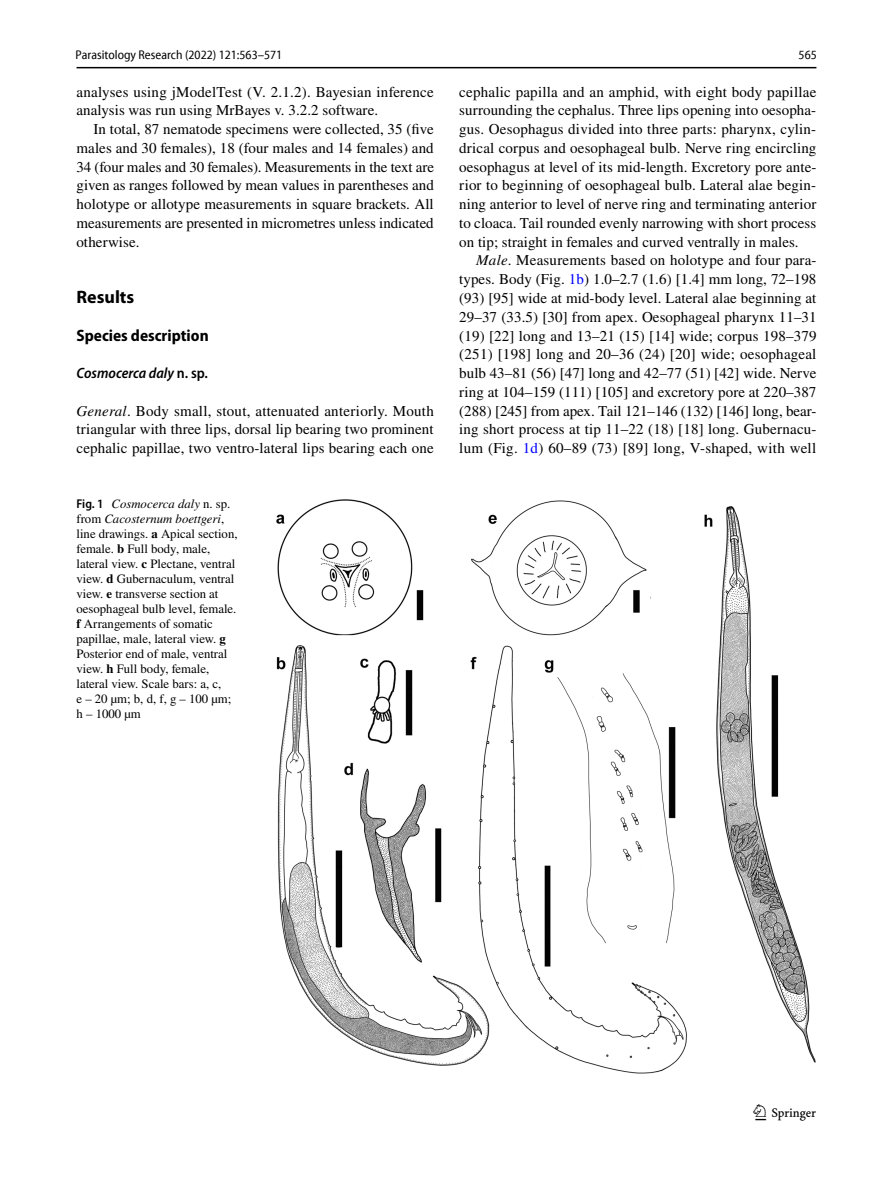
<style>
.page{position:relative;width:893px;height:1187px;background:#fff}
.page>*{position:absolute;margin:0;border:0;box-sizing:border-box;transform-origin:0 0}
.t1{font:22.5px "Springnew Regular 3";color:#000}
.t2{font:700 18px "Myriad Pro";color:#000}
.t3{font:700 semi-condensed 16.5px "Myriad Pro";color:#000}
.t4{font:15px/18.8px "STIX";letter-spacing:.005em;color:#000;text-align:justify}
.t5{font:italic 600 semi-condensed 15px "Myriad Pro";color:#000}
.t6{font:12.75px/15px "STIX";color:#000}
.t7{font:semi-condensed 12.75px "Myriad Pro Unic";color:#000}
.s1{font-style:normal}
.s2{font-style:italic}
.s3{font-family:"Myriad Pro";font-weight:600;font-stretch:semi-condensed}
.s4{font-weight:700}
.s5{color:#00f}
</style>
<div class="page">
<hr style="left:77px;top:67px;width:739px;height:1px;background:#000">
<img style="left:276px;top:499px;width:540px;height:574px">
<p class="t7" style="left:76px;top:50px;width:208px">Parasitology Research (2022) 121:563–571</p>
<p class="t7" style="left:799px;top:50px;width:20px">565</p>
<p class="t4" style="left:77px;top:83px;width:359px">analyses using jModelTest (V. 2.1.2). Bayesian inference analysis was run using MrBayes v. 3.2.2 software.</p>
<p class="t4" style="left:77px;top:121px;width:359px;text-indent:17px">In total, 87 nematode specimens were collected, 35 (five males and 30 females), 18 (four males and 14 females) and 34 (four males and 30 females). Measurements in the text are given as ranges followed by mean values in parentheses and holotype or allotype measurements in square brackets. All measurements are presented in micrometres unless indicated otherwise.</p>
<p class="t2" style="left:77px;top:285px;width:59px">Results</p>
<p class="t3" style="left:77px;top:326px;width:134px">Species description</p>
<p class="t5" style="left:77px;top:365px;width:133px">Cosmocerca daly <span class="s1">n. sp.</span></p>
<p class="t4" style="left:77px;top:402px;width:359px"><span class="s2">General</span>. Body small, stout, attenuated anteriorly. Mouth triangular with three lips, dorsal lip bearing two prominent cephalic papillae, two ventro-lateral lips bearing each one</p>
<p class="t6" style="left:77px;top:497px;width:163px"><span class="s3">Fig. 1</span> <span class="s2">Cosmocerca daly</span> n. sp. from <span class="s2">Cacosternum boettgeri</span>, line drawings. <span class="s4">a</span> Apical section, female. <span class="s4">b</span> Full body, male, lateral view. <span class="s4">c</span> Plectane, ventral view. <span class="s4">d</span> Gubernaculum, ventral view. <span class="s4">e</span> transverse section at oesophageal bulb level, female. <span class="s4">f</span> Arrangements of somatic papillae, male, lateral view. <span class="s4">g<br></span>Posterior end of male, ventral view. <span class="s4">h</span> Full body, female, lateral view. Scale bars: a, c,<br>e – 20 µm; b, d, f, g – 100 µm; h – 1000 µm</p>
<p class="t4" style="left:459px;top:83px;width:359px">cephalic papilla and an amphid, with eight body papillae surrounding the cephalus. Three lips opening into oesopha&shy;gus. Oesophagus divided into three parts: pharynx, cylin&shy;drical corpus and oesophageal bulb. Nerve ring encircling oesophagus at level of its mid-length. Excretory pore ante&shy;rior to beginning of oesophageal bulb. Lateral alae begin&shy;ning anterior to level of nerve ring and terminating anterior to cloaca. Tail rounded evenly narrowing with short process on tip; straight in females and curved ventrally in males.</p>
<p class="t4" style="left:459px;top:252px;width:359px;text-indent:17px"><span class="s2">Male</span>. Measurements based on holotype and four para&shy;types. Body (Fig. <span class="s5">1b</span>) 1.0–2.7 (1.6) [1.4] mm long, 72–198 (93) [95] wide at mid-body level. Lateral alae beginning at 29–37 (33.5) [30] from apex. Oesophageal pharynx 11–31 (19) [22] long and 13–21 (15) [14] wide; corpus 198–379 (251) [198] long and 20–36 (24) [20] wide; oesophageal bulb 43–81 (56) [47] long and 42–77 (51) [42] wide. Nerve ring at 104–159 (111) [105] and excretory pore at 220–387 (288) [245] from apex. Tail 121–146 (132) [146] long, bear&shy;ing short process at tip 11–22 (18) [18] long. Gubernacu&shy;lum (Fig. <span class="s5">1d</span>) 60–89 (73) [89] long, V-shaped, with well</p>
<h1 class="t1" style="left:755px;top:1104px;width:62px">1 3</h1>
</div>
